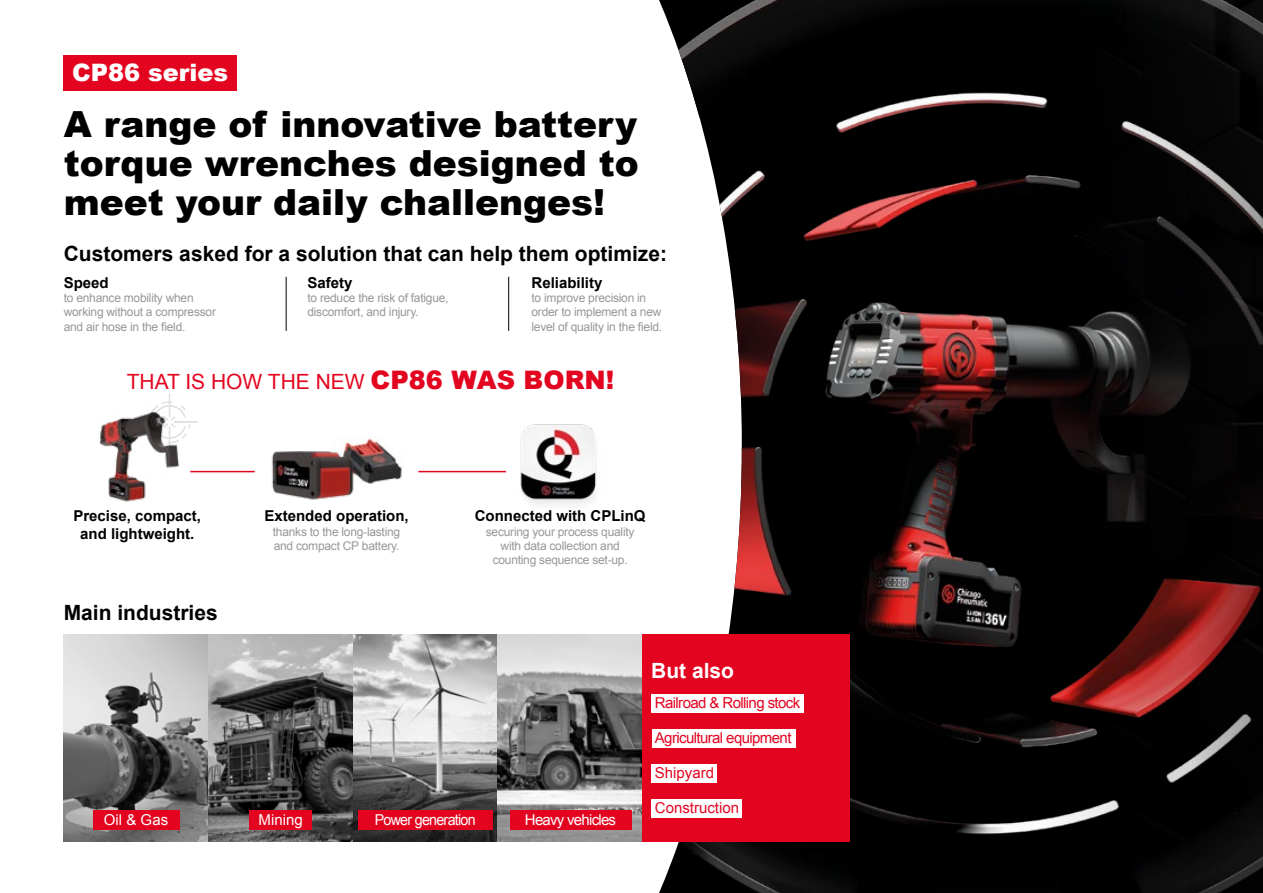
<style>
.page{position:relative;width:1263px;height:893px;background:#fff}
.page>*{position:absolute;margin:0;border:0;box-sizing:border-box;transform-origin:0 0}
.t1{font:900 36px/39px "Arial";color:#000;text-align:justify}
.t2{font:900 24px "Arial";color:#fff}
.t3{font:700 21px "Arial";color:#000}
.t4{font:21px "Arial";color:#e30520}
.t5{font:700 21px "Arial";color:#fff}
.t6{font:700 15px/18px "Arial";color:#000;text-align:center}
.t7{font:15px "Arial";letter-spacing:-.04em;color:#e30520}
.t8{font:15px "Arial";letter-spacing:-.05em;color:#fff}
.t9{font:15px "Arial";color:#e30520}
.t10{font:15px "Arial";letter-spacing:-.05em;color:#fff;scale:.95 1}
.t11{font:12px/14.4px "Arial";letter-spacing:-.02em;color:#97989b}
.s1{font-weight:900;font-size:25.5px}
</style>
<div class="page">
<img style="left:659px;top:0;width:115px;height:893px">
<img style="left:774px;top:0;width:208px;height:893px">
<img style="left:982px;top:0;width:281px;height:893px">
<div style="left:64px;top:55px;width:173px;height:35px;background:#e30520"></div>
<hr style="left:286px;top:277px;width:1px;height:54px;background:#000">
<hr style="left:508px;top:277px;width:1px;height:54px;background:#000">
<img style="left:64px;top:634px;width:433px;height:208px">
<div style="left:358px;top:810px;width:135px;height:19px;background:#e30520"></div>
<div style="left:93px;top:810px;width:86px;height:19px;background:#e30520"></div>
<div style="left:249px;top:810px;width:63px;height:19px;background:#e30520"></div>
<img style="left:497px;top:634px;width:145px;height:180px">
<img style="left:497px;top:814px;width:145px;height:28px">
<div style="left:510px;top:810px;width:121px;height:19px;background:#e30520"></div>
<div style="left:642px;top:634px;width:208px;height:208px;background:#e30520"></div>
<div style="left:652px;top:694px;width:152px;height:19px;background:#fff"></div>
<div style="left:652px;top:729px;width:143px;height:19px;background:#fff"></div>
<div style="left:652px;top:764px;width:65px;height:19px;background:#fff"></div>
<div style="left:652px;top:799px;width:90px;height:19px;background:#fff"></div>
<img style="left:332px;top:438px;width:70px;height:46px">
<img style="left:271px;top:443px;width:87px;height:57px">
<img style="left:520px;top:424px;width:76px;height:80px">
<svg style="left:161px;top:393px;width:37px;height:30px"></svg>
<img style="left:99px;top:405px;width:97px;height:97px">
<hr style="left:190px;top:471px;width:65px;height:1px;background:#e30520">
<hr style="left:418px;top:471px;width:88px;height:1px;background:#e30520">
<h2 class="t2" style="left:72px;top:55px;width:158px">CP86 series</h2>
<h1 class="t1" style="left:64px;top:103px;width:576px">A range of innovative battery torque wrenches designed to meet your daily challenges!</h1>
<h3 class="t3" style="left:64px;top:240px;width:605px">Customers asked for a solution that can help them optimize:</h3>
<p class="t6" style="left:64px;top:274px;width:47px">Speed</p>
<p class="t11" style="left:64px;top:291px;width:154px">to enhance mobility when working without a compressor and air hose in the field.</p>
<p class="t6" style="left:307px;top:274px;width:47px">Safety</p>
<p class="t11" style="left:307px;top:291px;width:143px">to reduce the risk of fatigue, discomfort, and injury.</p>
<p class="t6" style="left:531px;top:274px;width:72px">Reliability</p>
<p class="t11" style="left:531px;top:291px;width:132px">to improve precision in order to implement a new level of quality in the field.</p>
<h3 class="t4" style="left:127px;top:368px;width:489px">THAT IS HOW THE NEW <span class="s1">CP86 WAS BORN!</span></h3>
<p class="t6" style="left:73px;top:507px;width:129px">Precise, compact, and lightweight.</p>
<h3 class="t3" style="left:64px;top:599px;width:156px">Main industries</h3>
<p class="t6" style="left:264px;top:507px;width:146px">Extended operation,</p>
<p class="t11" style="left:273px;top:524px;width:129px">thanks to the long-lasting and compact CP battery.</p>
<p class="t6" style="left:475px;top:507px;width:172px">Connected with CPLinQ</p>
<p class="t11" style="left:486px;top:524px;width:150px;text-align:center">securing your process quality with data collection and counting sequence set-up.</p>
<p class="t8" style="left:104px;top:810px;width:66px">Oil &amp; Gas</p>
<p class="t8" style="left:259px;top:810px;width:46px">Mining</p>
<p class="t10" style="left:375px;top:810px;width:108px">Power generation</p>
<p class="t8" style="left:525px;top:810px;width:93px">Heavy vehicles</p>
<h3 class="t5" style="left:651px;top:657px;width:84px">But also</h3>
<p class="t7" style="left:655px;top:693px;width:147px">Railroad &amp; Rolling stock</p>
<p class="t7" style="left:655px;top:728px;width:138px">Agricultural equipment</p>
<p class="t9" style="left:655px;top:763px;width:61px">Shipyard</p>
<p class="t9" style="left:655px;top:798px;width:86px">Construction</p>
</div>
